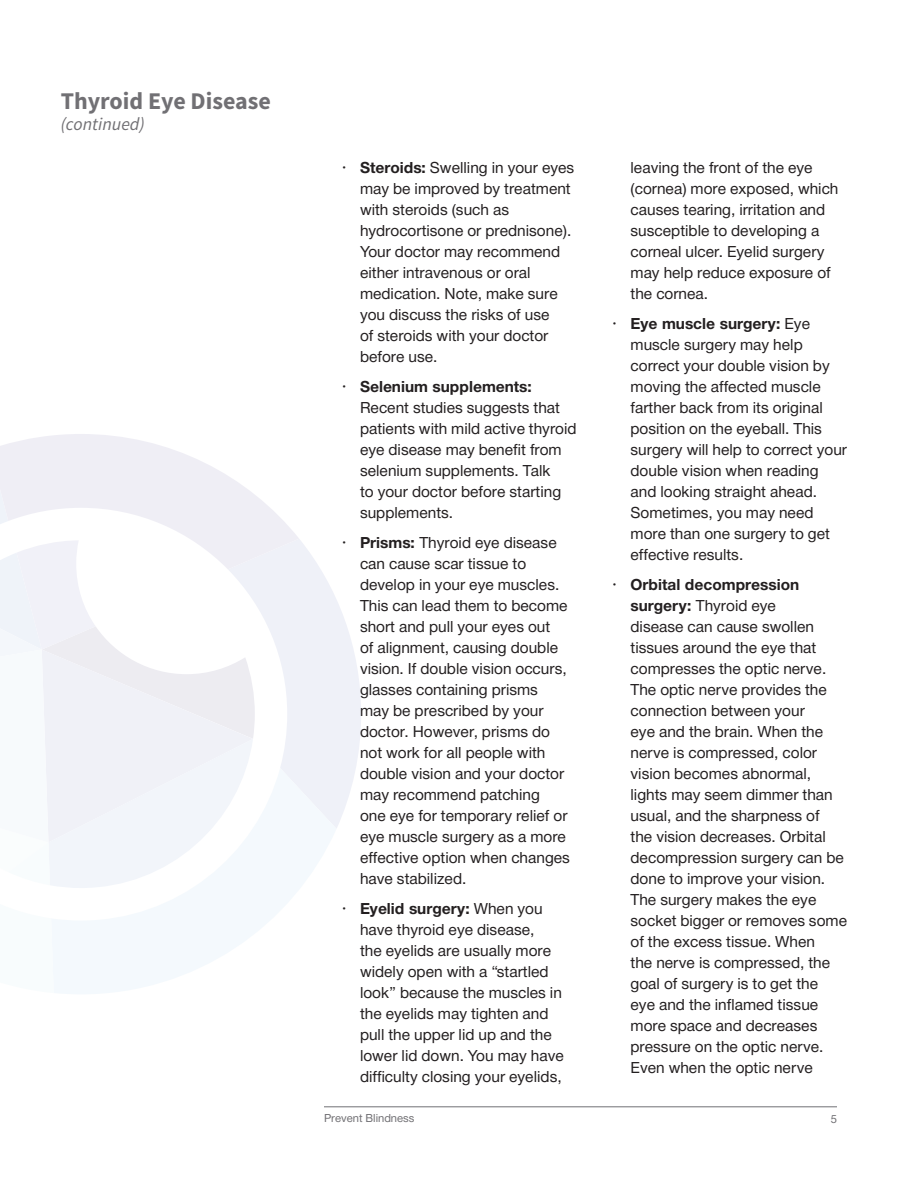
<style>
.page{position:relative;width:918px;height:1188px;background:#fff}
.page>*{position:absolute;margin:0;border:0;box-sizing:border-box;transform-origin:0 0}
.t1{font:700 24px "Source Sans Pro";color:#717074}
.t2{font:italic 18px "Source Sans Pro";color:#717074}
.t3{font:16.5px/21px "Helvetica Neue H55";color:#231f20}
.t4{font:12px "Helvetica Neue H55";color:#717074}
.s1{font-family:"Helvetica Neue H75"}
</style>
<div class="page">
<svg style="left:54px;top:888px;width:246px;height:106px;fill:#f4f9fd"></svg>
<svg style="left:52px;top:919px;width:2px;height:55px"></svg>
<svg style="left:0;top:434px;width:361px;height:454px"></svg>
<hr style="left:324px;top:1107px;width:513px;height:1px;background:#717074">
<p class="t1" style="left:61px;top:85px;width:212px">Thyroid Eye Disease</p>
<p class="t2" style="left:61px;top:113px;width:86px">(continued)</p>
<p class="t3" style="left:360px;top:158px;width:216px;text-indent:-18px">• <span class="s1">Steroids:</span> Swelling in your eyes may be improved by treatment with steroids (such as hydrocortisone or prednisone).<br>Your doctor may recommend either intravenous or oral medication. Note, make sure you discuss the risks of use<br>of steroids with your doctor before use.</p>
<p class="t3" style="left:360px;top:377px;width:218px;text-indent:-18px">• <span class="s1">Selenium supplements:<br></span>Recent studies suggests that patients with mild active thyroid eye disease may benefit from selenium supplements. Talk<br>to your doctor before starting supplements.</p>
<p class="t3" style="left:360px;top:533px;width:212px;text-indent:-18px">• <span class="s1">Prisms:</span> Thyroid eye disease can cause scar tissue to develop in your eye muscles.<br>This can lead them to become short and pull your eyes out<br>of alignment, causing double vision. If double vision occurs, glasses containing prisms may be prescribed by your doctor. However, prisms do not work for all people with double vision and your doctor may recommend patching<br>one eye for temporary relief or eye muscle surgery as a more effective option when changes have stabilized.</p>
<p class="t3" style="left:360px;top:899px;width:205px;text-indent:-18px">• <span class="s1">Eyelid surgery:</span> When you have thyroid eye disease,<br>the eyelids are usually more widely open with a “startled look” because the muscles in the eyelids may tighten and pull the upper lid up and the lower lid down. You may have difficulty closing your eyelids,</p>
<p class="t3" style="left:631px;top:158px;width:209px">leaving the front of the eye (cornea) more exposed, which causes tearing, irritation and susceptible to developing a corneal ulcer. Eyelid surgery may help reduce exposure of the cornea.</p>
<p class="t3" style="left:631px;top:314px;width:218px;text-indent:-18px">• <span class="s1">Eye muscle surgery:</span> Eye muscle surgery may help correct your double vision by moving the affected muscle farther back from its original position on the eyeball. This surgery will help to correct your double vision when reading and looking straight ahead.<br>Sometimes, you may need more than one surgery to get effective results.</p>
<p class="t3" style="left:631px;top:575px;width:218px;text-indent:-18px">• <span class="s1">Orbital decompression surgery:</span> Thyroid eye<br>disease can cause swollen tissues around the eye that compresses the optic nerve.<br>The optic nerve provides the connection between your<br>eye and the brain. When the nerve is compressed, color vision becomes abnormal, lights may seem dimmer than usual, and the sharpness of<br>the vision decreases. Orbital decompression surgery can be done to improve your vision.<br>The surgery makes the eye socket bigger or removes some of the excess tissue. When<br>the nerve is compressed, the goal of surgery is to get the<br>eye and the inflamed tissue more space and decreases pressure on the optic nerve.<br>Even when the optic nerve</p>
<p class="t4" style="left:324px;top:1110px;width:92px">Prevent Blindness</p>
<p class="t4" style="left:831px;top:1111px;width:8px">5</p>
</div>
